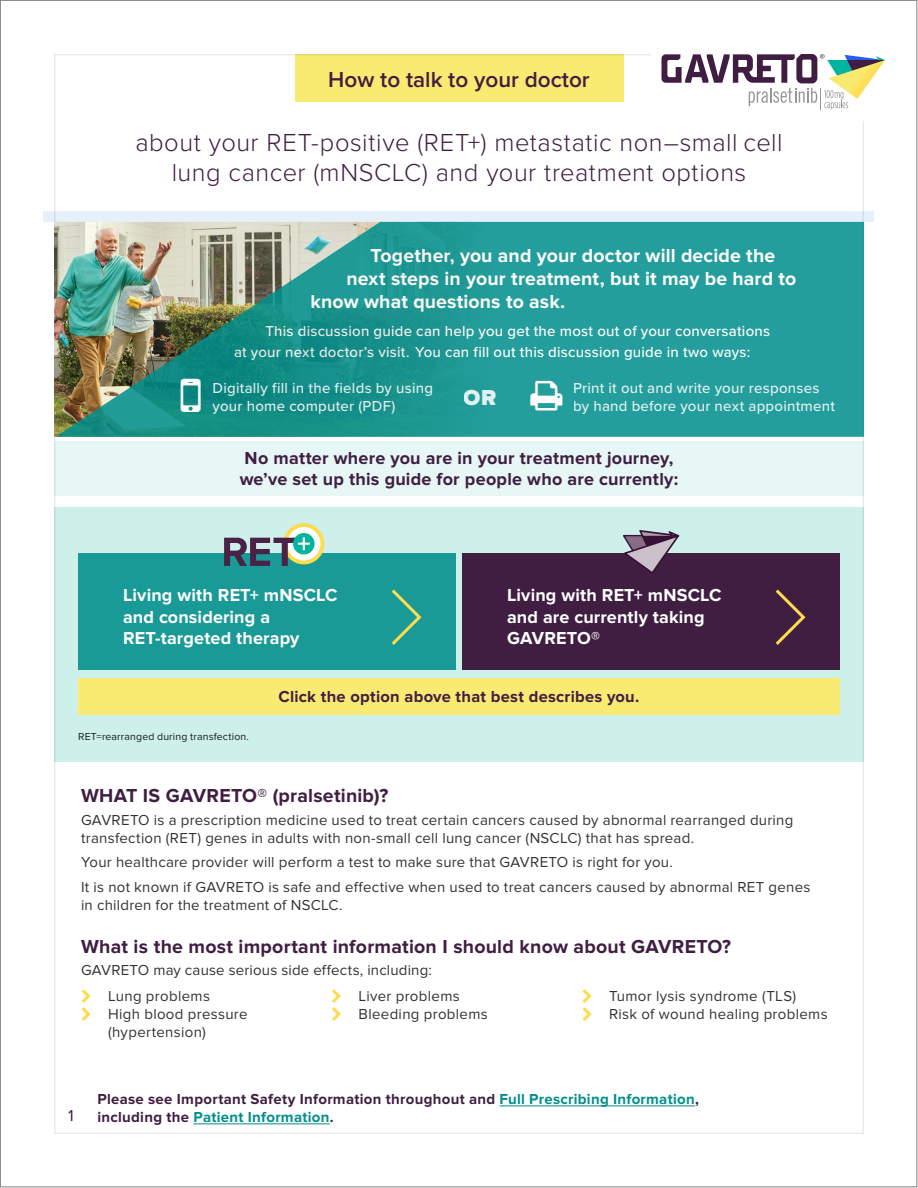
<style>
.page{position:relative;width:918px;height:1188px;background:#fff}
.page>*{position:absolute;margin:0;border:0;box-sizing:border-box;transform-origin:0 0}
.t1{font:300 25.5px/30.6px "Proxima Nova";letter-spacing:.02em;color:#401e42;text-align:center}
.t2{font:600 22.5px "Proxima Nova";color:#401e42}
.t3{font:900 22.5px "Proxima Nova";color:#fff}
.t4{font:700 19.5px "Proxima Nova";letter-spacing:.005em;color:#fff}
.Subhead{font:700 19.5px "Proxima Nova";letter-spacing:.01em;color:#401e42}
.Body{font:700 19.5px "Proxima Nova";letter-spacing:.01em;color:#401e42}
.t5{font:700 18px/21.6px "Proxima Nova";letter-spacing:.01em;color:#fff}
.Subhead-2{font:700 18px/21px "Proxima Nova";letter-spacing:.01em;color:#401e42}
.Body-2{font:700 16.5px "Proxima Nova";letter-spacing:.015em;color:#401e42}
.Body-3{font:16.5px "Proxima Nova";color:#401e42}
.t6{font:15px/18px "Proxima Nova";letter-spacing:.02em;color:#333}
.t7{font:500 15px/18px "Proxima Nova";letter-spacing:.015em;color:#fff}
.Body-4{font:700 15px/18px "Proxima Nova";letter-spacing:.02em;color:#401e42}
.Subhead-3{font:10.5px "Proxima Nova";letter-spacing:.015em;color:#1a1a1a}
.s1{color:#008f8c}
</style>
<div class="page">
<div style="left:54px;top:507px;width:810px;height:255px;background:#cdf0eb"></div>
<div style="left:295px;top:54px;width:328px;height:47px;background:#f9eb71"></div>
<div style="left:78px;top:553px;width:378px;height:117px;background:#1a9a97"></div>
<div style="left:462px;top:553px;width:378px;height:117px;background:#401e42"></div>
<svg style="left:224px;top:523px;width:100px;height:43px"></svg>
<svg style="left:623px;top:530px;width:56px;height:43px"></svg>
<div style="left:54px;top:442px;width:810px;height:54px;background:#e6f7f5"></div>
<div style="left:78px;top:678px;width:762px;height:37px;background:#f9eb71"></div>
<svg style="left:391px;top:589px;width:31px;height:56px"></svg>
<div style="left:44px;top:211px;width:830px;height:11px;background:#e6f0fa"></div>
<svg style="left:56px;top:222px;width:808px;height:215px;background:#379a92"></svg>
<svg style="left:775px;top:589px;width:31px;height:56px"></svg>
<svg style="left:662px;top:54px;width:223px;height:56px"></svg>
<hr style="left:500px;top:1106px;width:195px;height:1px;background:#008f8c">
<hr style="left:193px;top:1124px;width:137px;height:1px;background:#008f8c">
<svg style="left:181px;top:379px;width:20px;height:33px"></svg>
<svg style="left:531px;top:381px;width:32px;height:30px"></svg>
<p class="t2" style="left:328px;top:62px;width:263px">How to talk to your doctor</p>
<p class="t1" style="left:135px;top:126px;width:649px">about your RET-positive (RET+) metastatic non–small cell lung cancer (mNSCLC) and your treatment options</p>
<h3 class="t4" style="left:370px;top:244px;width:406px">Together, you and your doctor will decide the</h3>
<h3 class="t4" style="left:346px;top:267px;width:451px">next steps in your treatment, but it may be hard to</h3>
<h3 class="t4" style="left:310px;top:291px;width:256px">know what questions to ask.</h3>
<p class="t7" style="left:234px;top:320px;width:538px;line-height:21px;text-indent:32px">This discussion guide can help you get the most out of your conversations at your next doctor’s visit. You can fill out this discussion guide in two ways:</p>
<p class="t7" style="left:213px;top:378px;width:222px">Digitally fill in the fields by using your home computer (PDF)</p>
<h2 class="t3" style="left:464px;top:387px;width:34px">OR</h2>
<p class="t7" style="left:573px;top:378px;width:264px">Print it out and write your responses by hand before your next appointment</p>
<p class="Subhead-2" style="left:240px;top:447px;width:440px">No matter where you are in your treatment journey, we’ve set up this guide for people who are currently:</p>
<p class="t5" style="left:123px;top:585px;width:216px">Living with RET+ mNSCLC and considering a<br>RET-targeted therapy</p>
<p class="t5" style="left:507px;top:585px;width:216px">Living with RET+ mNSCLC and are currently taking<br>GAVRETO®</p>
<p class="Subhead-3" style="left:78px;top:731px;width:172px">RET=rearranged during transfection.</p>
<p class="Body-2" style="left:279px;top:687px;width:362px">Click the option above that best describes you.</p>
<p class="Body" style="left:81px;top:784px;width:309px">WHAT IS GAVRETO® (pralsetinib)?</p>
<p class="t6" style="left:81px;top:811px;width:714px">GAVRETO is a prescription medicine used to treat certain cancers caused by abnormal rearranged during transfection (RET) genes in adults with non-small cell lung cancer (NSCLC) that has spread.</p>
<p class="t6" style="left:81px;top:854px;width:593px">Your healthcare provider will perform a test to make sure that GAVRETO is right for you.</p>
<p class="t6" style="left:81px;top:878px;width:731px">It is not known if GAVRETO is safe and effective when used to treat cancers caused by abnormal RET genes in children for the treatment of NSCLC.</p>
<p class="Subhead" style="left:81px;top:935px;width:652px">What is the most important information I should know about GAVRETO?</p>
<p class="t6" style="left:81px;top:962px;width:352px">GAVRETO may cause serious side effects, including:</p>
<p class="Body-3" style="left:68px;top:1106px;width:7px">1</p>
<p class="t6" style="left:108px;top:987px;width:104px">Lung problems</p>
<p class="t6" style="left:108px;top:1005px;width:141px">High blood pressure (hypertension)</p>
<p class="t6" style="left:358px;top:987px;width:103px">Liver problems</p>
<p class="t6" style="left:358px;top:1005px;width:131px">Bleeding problems</p>
<p class="t6" style="left:609px;top:987px;width:189px">Tumor lysis syndrome (TLS)</p>
<p class="t6" style="left:609px;top:1005px;width:220px">Risk of wound healing problems</p>
<p class="Body-4" style="left:98px;top:1090px;width:603px">Please see Important Safety Information throughout and <span class="s1">Full Prescribing Information</span>, including the <span class="s1">Patient Information</span>.</p>
</div>
